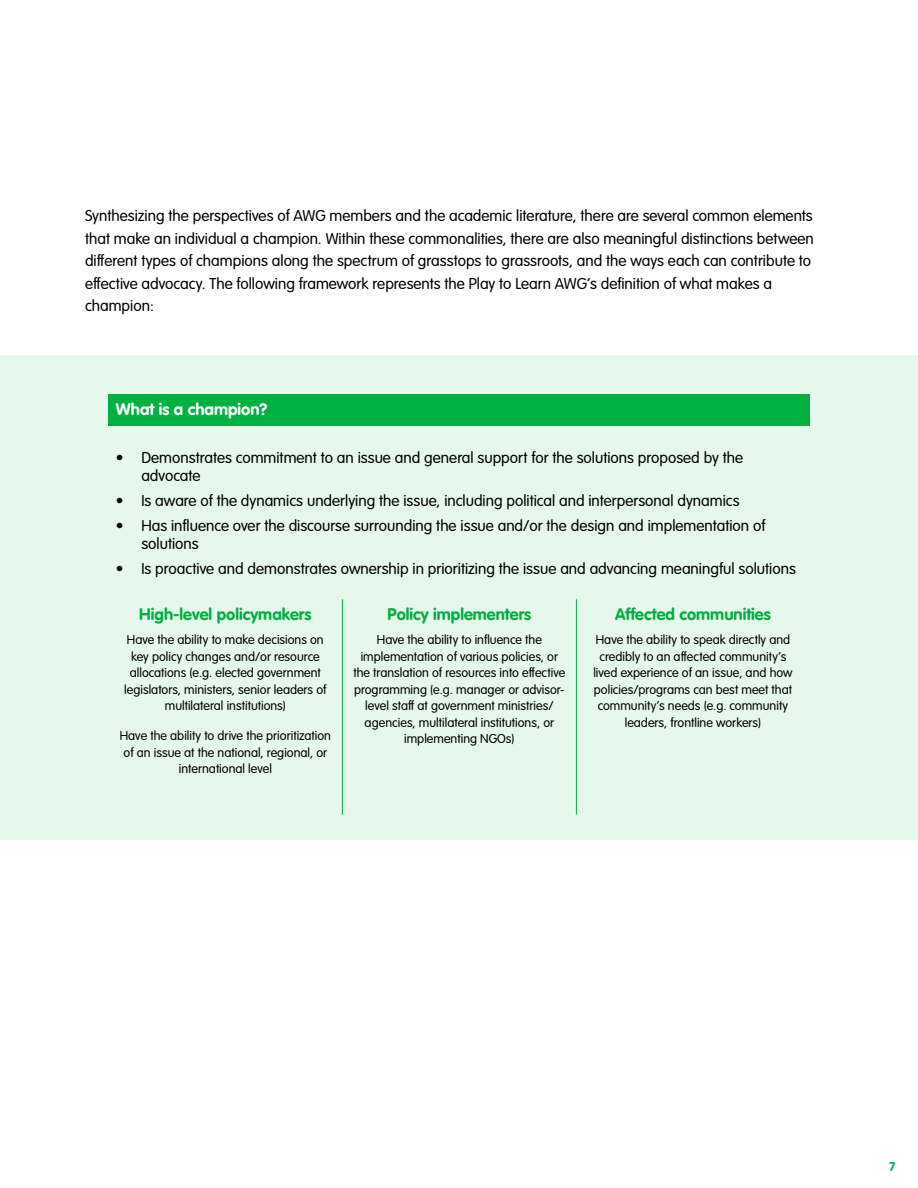
<style>
.page{position:relative;width:918px;height:1188px;background:#fff}
.page>*{position:absolute;margin:0;border:0;box-sizing:border-box;transform-origin:0 0}
.BT{font:300 16.5px/22.5px "VAG Rundschrift D";color:#000}
.TBL_header{font:16.5px "VAG Rounded Bold";color:#00b040}
.TBL_header-2{font:16.5px "VAG Rounded Bold";color:#fff}
.TBL_body{font:300 13.5px/16.5px "VAG Rundschrift D";color:#000;text-align:center}
.t1{font:13.5px "VAG Rundschrift D";color:#1ab35f}
</style>
<div class="page">
<div style="left:0;top:356px;width:918px;height:484px;background:#e6f7ec"></div>
<div style="left:108px;top:394px;width:702px;height:32px;background:#00b040"></div>
<svg style="left:342px;top:599px;width:1px;height:28px"></svg>
<svg style="left:576px;top:599px;width:1px;height:28px"></svg>
<hr style="left:342px;top:627px;width:1px;height:188px;background:#00b040">
<hr style="left:576px;top:627px;width:1px;height:188px;background:#00b040">
<p class="BT" style="left:85px;top:205px;width:730px">Synthesizing the perspectives of AWG members and the academic literature, there are several common elements that make an individual a champion. Within these commonalities, there are also meaningful distinctions between different types of champions along the spectrum of grasstops to grassroots, and the ways each can contribute to effective advocacy. The following framework represents the Play to Learn AWG’s definition of what makes a champion:</p>
<p class="TBL_header-2" style="left:116px;top:399px;width:153px">What is a champion?</p>
<p class="BT" style="left:141px;top:449px;width:603px;line-height:18px;text-indent:-26px">• Demonstrates commitment to an issue and general support for the solutions proposed by the advocate</p>
<p class="BT" style="left:116px;top:490px;width:625px">• Is aware of the dynamics underlying the issue, including political and interpersonal dynamics</p>
<p class="BT" style="left:141px;top:517px;width:626px;line-height:18px;text-indent:-26px">• Has influence over the discourse surrounding the issue and/or the design and implementation of solutions</p>
<p class="BT" style="left:116px;top:557px;width:682px">• Is proactive and demonstrates ownership in prioritizing the issue and advancing meaningful solutions</p>
<p class="TBL_header" style="left:139px;top:604px;width:174px">High-level policymakers</p>
<p class="TBL_header" style="left:388px;top:604px;width:145px">Policy implementers</p>
<p class="TBL_header" style="left:615px;top:604px;width:157px">Affected communities</p>
<p class="TBL_body" style="left:124px;top:632px;width:204px">Have the ability to make decisions on key policy changes and/or resource allocations (e.g. elected government legislators, ministers, senior leaders of multilateral institutions)</p>
<p class="TBL_body" style="left:120px;top:728px;width:213px">Have the ability to drive the prioritization of an issue at the national, regional, or international level</p>
<p class="TBL_body" style="left:353px;top:632px;width:213px">Have the ability to influence the implementation of various policies, or the translation of resources into effective programming (e.g. manager or advisor&shy;level staff at government ministries/ agencies, multilateral institutions, or implementing NGOs)</p>
<p class="TBL_body" style="left:593px;top:632px;width:201px">Have the ability to speak directly and credibly to an affected community’s lived experience of an issue, and how policies/programs can best meet that community’s needs (e.g. community leaders, frontline workers)</p>
<p class="t1" style="left:889px;top:1158px;width:8px">7</p>
</div>
